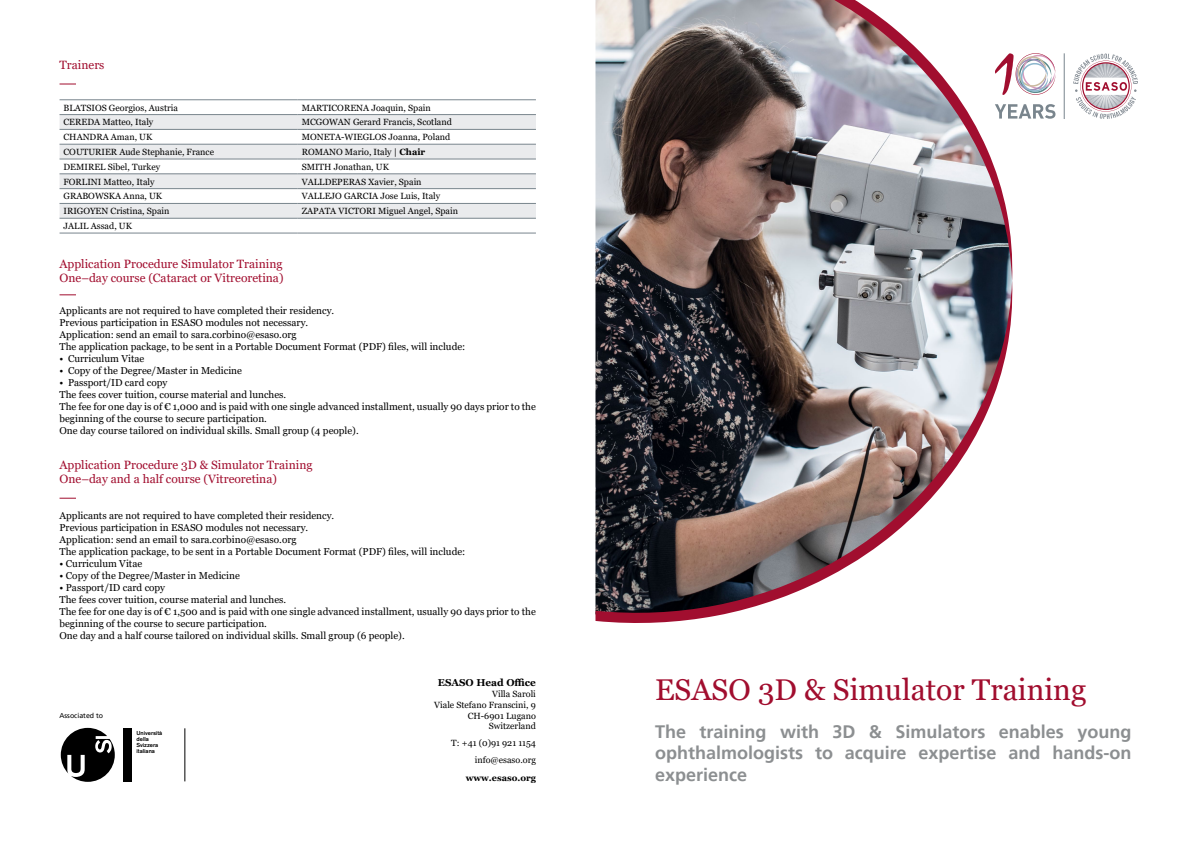
<style>
.page{position:relative;width:1191px;height:842px;background:#fff}
.page>*{position:absolute;margin:0;border:0;box-sizing:border-box;transform-origin:0 0}
.t1{font:30px "Georgia";color:#a10d2e}
.t2{font:700 18px/21.6px "Frutiger LT Pro";color:#8c8f91;text-align:justify}
.t3{font:12px/14.4px "Georgia";color:#a10d2e}
.t4{font:10px/12px "Georgia";color:#000}
.t5{font:700 10px "Georgia";color:#000}
.t6{font:9px/10.8px "Georgia";color:#000;text-align:right}
.t7{font:700 9px "Georgia";color:#000}
.t8{font:7px "Frutiger LT Pro";color:#000}
.t9{font:500 5.7px/6.2px "Akzidenz Grotesk Pro";letter-spacing:-.005em;color:#000}
.s1{font-weight:700}
</style>
<div class="page">
<img style="left:595px;top:0;width:221px;height:281px">
<svg style="left:816px;top:0;width:197px;height:281px"></svg>
<img style="left:595px;top:281px;width:418px;height:342px">
<svg style="left:994px;top:104px;width:61px;height:15px"></svg>
<hr style="left:1064px;top:53px;width:1px;height:66px;background:#79858d">
<svg style="left:1073px;top:54px;width:65px;height:65px"></svg>
<svg style="left:995px;top:53px;width:60px;height:42px"></svg>
<div style="left:123px;top:728px;width:9px;height:53px;background:#000"></div>
<hr style="left:185px;top:728px;width:1px;height:53px;background:#000">
<svg style="left:61px;top:728px;width:54px;height:54px"></svg>
<svg style="left:60px;top:294px;width:16px;height:1px"></svg>
<svg style="left:60px;top:84px;width:16px;height:1px"></svg>
<svg style="left:60px;top:498px;width:16px;height:1px"></svg>
<svg style="left:60px;top:115px;width:476px;height:103px;fill:#eaebed"></svg>
<svg style="left:60px;top:145px;width:476px;height:14px"></svg>
<hr style="left:60px;top:100px;width:238px;height:1px;background:#79858d">
<hr style="left:298px;top:100px;width:238px;height:1px;background:#79858d">
<hr style="left:60px;top:114px;width:238px;height:1px;background:#79858d">
<hr style="left:298px;top:114px;width:238px;height:1px;background:#79858d">
<hr style="left:60px;top:129px;width:238px;height:1px;background:#79858d">
<hr style="left:298px;top:129px;width:238px;height:1px;background:#79858d">
<hr style="left:60px;top:144px;width:238px;height:1px;background:#79858d">
<hr style="left:298px;top:144px;width:238px;height:1px;background:#79858d">
<hr style="left:60px;top:159px;width:238px;height:1px;background:#79858d">
<hr style="left:298px;top:159px;width:238px;height:1px;background:#79858d">
<hr style="left:60px;top:174px;width:238px;height:1px;background:#79858d">
<hr style="left:298px;top:174px;width:238px;height:1px;background:#79858d">
<hr style="left:60px;top:188px;width:238px;height:1px;background:#79858d">
<hr style="left:298px;top:188px;width:238px;height:1px;background:#79858d">
<hr style="left:60px;top:203px;width:238px;height:1px;background:#79858d">
<hr style="left:298px;top:203px;width:238px;height:1px;background:#79858d">
<hr style="left:60px;top:218px;width:238px;height:1px;background:#79858d">
<hr style="left:298px;top:218px;width:238px;height:1px;background:#79858d">
<hr style="left:60px;top:233px;width:238px;height:1px;background:#79858d">
<hr style="left:298px;top:233px;width:238px;height:1px;background:#79858d">
<p class="t3" style="left:60px;top:58px;width:46px">Trainers</p>
<p class="t6" style="left:64px;top:102px;width:116px">BLATSIOS Georgios, Austria</p>
<p class="t6" style="left:302px;top:102px;width:131px">MARTICORENA Joaquin, Spain</p>
<p class="t6" style="left:64px;top:117px;width:91px">CEREDA Matteo, Italy</p>
<p class="t6" style="left:302px;top:117px;width:152px">MCGOWAN Gerard Francis, Scotland</p>
<p class="t6" style="left:64px;top:132px;width:90px">CHANDRA Aman, UK</p>
<p class="t6" style="left:302px;top:132px;width:150px">MONETA-WIEGLOS Joanna, Poland</p>
<p class="t6" style="left:64px;top:147px;width:152px">COUTURIER Aude Stephanie, France</p>
<p class="t6" style="left:302px;top:147px;width:125px">ROMANO Mario, Italy | <span class="s1">Chair</span></p>
<p class="t6" style="left:64px;top:161px;width:98px">DEMIREL Sibel, Turkey</p>
<p class="t6" style="left:302px;top:161px;width:89px">SMITH Jonathan, UK</p>
<p class="t6" style="left:64px;top:176px;width:92px">FORLINI Matteo, Italy</p>
<p class="t6" style="left:302px;top:176px;width:121px">VALLDEPERAS Xavier, Spain</p>
<p class="t6" style="left:64px;top:191px;width:100px">GRABOWSKA Anna, UK</p>
<p class="t6" style="left:302px;top:191px;width:140px">VALLEJO GARCIA Jose Luis, Italy</p>
<p class="t6" style="left:64px;top:206px;width:107px">IRIGOYEN Cristina, Spain</p>
<p class="t6" style="left:302px;top:206px;width:158px">ZAPATA VICTORI Miguel Angel, Spain</p>
<p class="t6" style="left:64px;top:221px;width:70px">JALIL Assad, UK</p>
<p class="t3" style="left:60px;top:256px;width:225px">Application Procedure Simulator Training<br>One–day course (Cataract or Vitreoretina)</p>
<p class="t4" style="left:60px;top:305px;width:407px">Applicants are not required to have completed their residency.<br>Previous participation in ESASO modules not necessary.<br>Application: send an email to sara.corbino@esaso.org<br>The application package, to be sent in a Portable Document Format (PDF) files, will include:</p>
<p class="t4" style="left:60px;top:353px;width:86px">• Curriculum Vitae</p>
<p class="t4" style="left:60px;top:365px;width:184px">• Copy of the Degree/Master in Medicine</p>
<p class="t4" style="left:60px;top:377px;width:478px">• Passport/ID card copy<br>The fees cover tuition, course material and lunches.<br>The fee for one day is of € 1,000 and is paid with one single advanced installment, usually 90 days prior to the beginning of the course to secure participation.<br>One day course tailored on individual skills. Small group (4 people).</p>
<p class="t3" style="left:60px;top:458px;width:254px">Application Procedure 3D &amp; Simulator Training<br>One–day and a half course (Vitreoretina)</p>
<p class="t4" style="left:60px;top:510px;width:407px">Applicants are not required to have completed their residency.<br>Previous participation in ESASO modules not necessary.<br>Application: send an email to sara.corbino@esaso.org<br>The application package, to be sent in a Portable Document Format (PDF) files, will include:</p>
<p class="t4" style="left:60px;top:558px;width:84px">• Curriculum Vitae</p>
<p class="t4" style="left:60px;top:570px;width:182px">• Copy of the Degree/Master in Medicine</p>
<p class="t4" style="left:60px;top:582px;width:478px">• Passport/ID card copy<br>The fees cover tuition, course material and lunches.<br>The fee for one day is of € 1,500 and is paid with one single advanced installment, usually 90 days prior to the beginning of the course to secure participation.<br>One day and a half course tailored on individual skills. Small group (6 people).</p>
<p class="t8" style="left:60px;top:711px;width:45px">Associated to</p>
<p class="t9" style="left:136px;top:729px;width:27px">Università della<br>Svizzera italiana</p>
<p class="t5" style="left:438px;top:676px;width:100px">ESASO Head Office</p>
<p class="t6" style="left:434px;top:689px;width:103px">Villa Saroli<br>Viale Stefano Franscini, 9<br>CH-6901 Lugano<br>Switzerland</p>
<p class="t6" style="left:451px;top:735px;width:86px;line-height:16.8px">T: +41 (0)91 921 1154 info@esaso.org</p>
<p class="t7" style="left:465px;top:772px;width:72px">www.esaso.org</p>
<h1 class="t1" style="left:655px;top:671px;width:433px">ESASO 3D &amp; Simulator Training</h1>
<h2 class="t2" style="left:655px;top:721px;width:478px">The training with 3D &amp; Simulators enables young ophthalmologists to acquire expertise and hands-on experience</h2>
</div>
